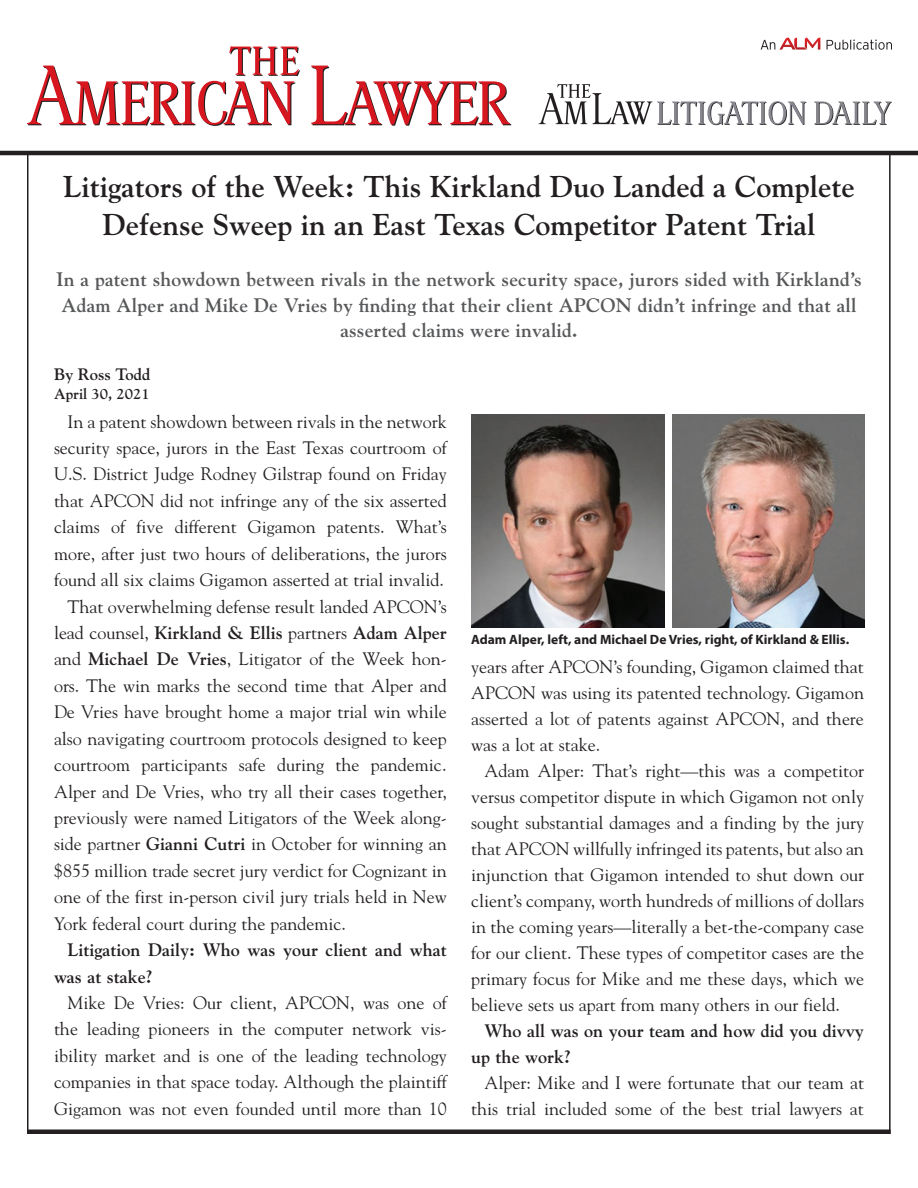
<style>
.page{position:relative;width:918px;height:1188px;background:#fff}
.page>*{position:absolute;margin:0;border:0;box-sizing:border-box;transform-origin:0 0}
.t1{font:700 30px/38.2px "Goudy Std";color:#231f20;text-align:center}
.t2{font:700 19.5px/25.5px "Goudy Std";letter-spacing:.01em;color:#57585a;text-align:center}
.t3{font:18px/26px "Goudy Std";color:#231f20;text-align:justify}
.t4{font:700 18px/26.4px "Goudy Std";color:#231f20}
.t5{font:700 16.5px "Goudy Std";color:#231f20}
.t6{font:700 15px "Goudy Std";color:#231f20}
.t7{font:700 13.5px "Myriad Pro";color:#231f20}
.s1{font-weight:400}
.s2{font-weight:700}
</style>
<div class="page">
<hr style="left:0;top:151px;width:918px;height:4px;background:#231f20">
<hr style="left:27px;top:1130px;width:864px;height:4px;background:#231f20">
<hr style="left:27px;top:154px;width:1px;height:980px;background:#231f20">
<hr style="left:889px;top:154px;width:2px;height:980px;background:#231f20">
<svg style="left:311px;top:66px;width:200px;height:60px"></svg>
<svg style="left:27px;top:46px;width:273px;height:80px"></svg>
<svg style="left:827px;top:39px;width:65px;height:11px"></svg>
<svg style="left:761px;top:38px;width:59px;height:12px"></svg>
<svg style="left:814px;top:102px;width:78px;height:23px"></svg>
<svg style="left:539px;top:84px;width:267px;height:41px"></svg>
<img style="left:471px;top:414px;width:193px;height:213px">
<img style="left:672px;top:414px;width:193px;height:213px">
<h1 class="t1" style="left:63px;top:167px;width:793px">Litigators of the Week: This Kirkland Duo Landed a Complete<br>Defense Sweep in an East Texas Competitor Patent Trial</h1>
<p class="t2" style="left:56px;top:267px;width:807px">In a patent showdown between rivals in the network security space, jurors sided with Kirkland’s<br>Adam Alper and Mike De Vries by finding that their client APCON didn’t infringe and that all asserted claims were invalid.</p>
<p class="t5" style="left:54px;top:365px;width:98px">By Ross Todd</p>
<p class="t6" style="left:54px;top:385px;width:97px">April 30, 2021</p>
<p class="t3" style="left:68px;top:408px;width:381px">In a patent showdown between rivals in the network</p>
<p class="t3" style="left:54px;top:435px;width:394px">security space, jurors in the East Texas courtroom of</p>
<p class="t3" style="left:54px;top:461px;width:394px">U.S. District Judge Rodney Gilstrap found on Friday</p>
<p class="t3" style="left:54px;top:487px;width:394px">that APCON did not infringe any of the six asserted</p>
<p class="t3" style="left:54px;top:514px;width:394px">claims of five different Gigamon patents. What’s</p>
<p class="t3" style="left:54px;top:540px;width:394px">more, after just two hours of deliberations, the jurors</p>
<p class="t3" style="left:54px;top:567px;width:392px">found all six claims Gigamon asserted at trial invalid.</p>
<p class="t3" style="left:68px;top:593px;width:381px">That overwhelming defense result landed APCON’s</p>
<p class="t4" style="left:54px;top:620px;width:394px"><span class="s1">lead counsel,</span> Kirkland &amp; Ellis <span class="s1">partners</span> Adam Alper</p>
<p class="t3" style="left:54px;top:646px;width:394px">and <span class="s2">Michael De Vries</span>, Litigator of the Week hon-</p>
<p class="t3" style="left:54px;top:672px;width:394px">ors. The win marks the second time that Alper and</p>
<p class="t3" style="left:54px;top:699px;width:394px">De Vries have brought home a major trial win while</p>
<p class="t3" style="left:54px;top:725px;width:394px">also navigating courtroom protocols designed to keep</p>
<p class="t3" style="left:54px;top:752px;width:394px">courtroom participants safe during the pandemic.</p>
<p class="t3" style="left:54px;top:778px;width:394px">Alper and De Vries, who try all their cases together,</p>
<p class="t3" style="left:54px;top:805px;width:394px">previously were named Litigators of the Week along-</p>
<p class="t3" style="left:54px;top:831px;width:394px">side partner <span class="s2">Gianni Cutri</span> in October for winning an</p>
<p class="t3" style="left:54px;top:857px;width:394px">$855 million trade secret jury verdict for Cognizant in</p>
<p class="t3" style="left:54px;top:884px;width:394px">one of the first in-person civil jury trials held in New</p>
<p class="t3" style="left:54px;top:910px;width:293px">York federal court during the pandemic.</p>
<p class="t4" style="left:54px;top:937px;width:394px;text-indent:14px">Litigation Daily: Who was your client and what was at stake?</p>
<p class="t3" style="left:54px;top:989px;width:394px;line-height:26.4px;text-indent:14px">Mike De Vries: Our client, APCON, was one of the leading pioneers in the computer network vis&shy;ibility market and is one of the leading technology companies in that space today. Although the plaintiff Gigamon was not even founded until more than 10</p>
<p class="t7" style="left:471px;top:630px;width:380px">Adam Alper, left, and Michael De Vries, right, of Kirkland &amp; Ellis.</p>
<p class="t3" style="left:471px;top:654px;width:394px">years after APCON’s founding, Gigamon claimed that APCON was using its patented technology. Gigamon asserted a lot of patents against APCON, and there was a lot at stake.</p>
<p class="t3" style="left:471px;top:758px;width:394px;text-indent:14px">Adam Alper: That’s right—this was a competitor versus competitor dispute in which Gigamon not only sought substantial damages and a finding by the jury that APCON willfully infringed its patents, but also an injunction that Gigamon intended to shut down our client’s company, worth hundreds of millions of dollars in the coming years—literally a bet-the-company case for our client. These types of competitor cases are the primary focus for Mike and me these days, which we believe sets us apart from many others in our field.</p>
<p class="t4" style="left:471px;top:1018px;width:394px;line-height:26px;text-indent:14px">Who all was on your team and how did you divvy up the work?</p>
<p class="t3" style="left:471px;top:1069px;width:394px;text-align:right">Alper: Mike and I were fortunate that our team at this trial included some of the best trial lawyers at</p>
</div>
